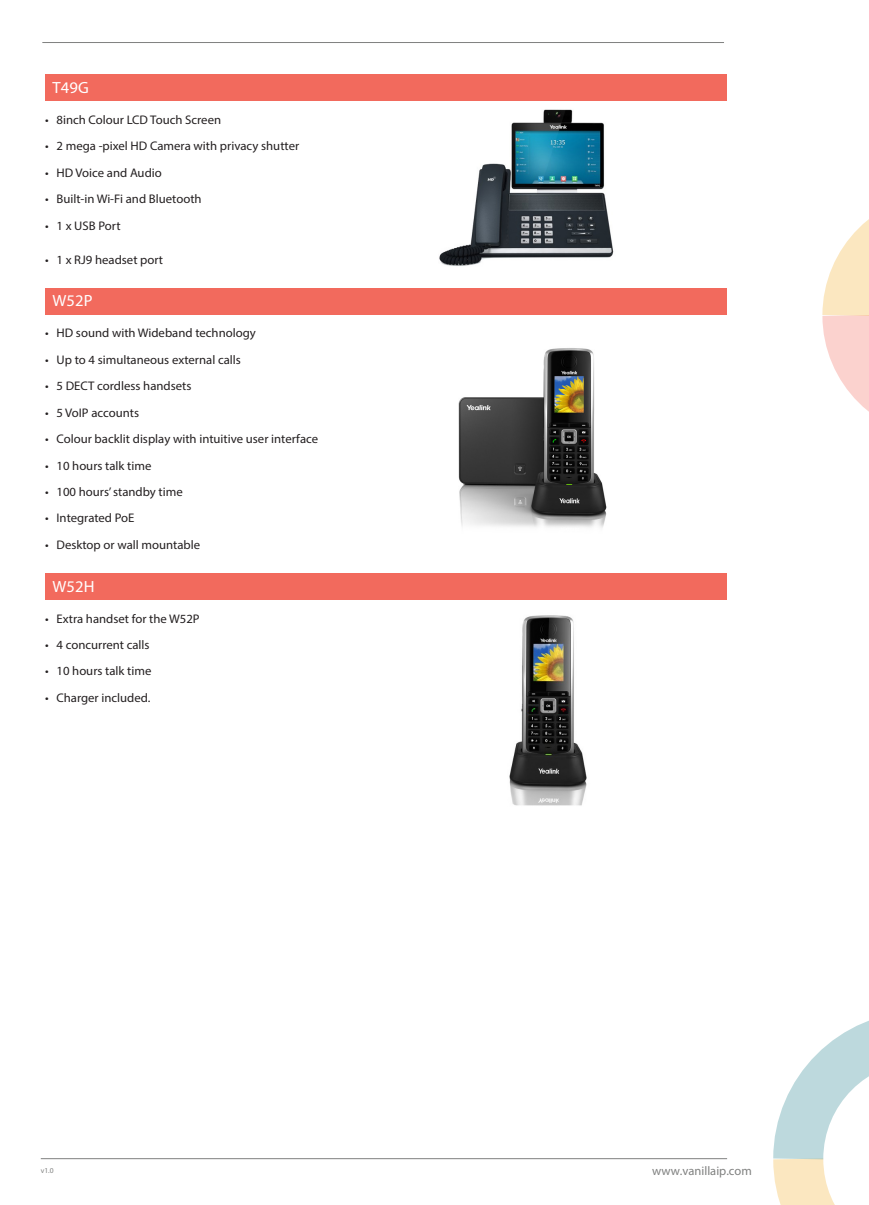
<style>
.page{position:relative;width:869px;height:1205px;background:#fff}
.page>*{position:absolute;margin:0;border:0;box-sizing:border-box;transform-origin:0 0}
.Subheading{font:16.25px "Myriad Pro";letter-spacing:.01em;color:#fff}
.Main_heading{font:12.5px "Myriad Pro";color:#231f20}
.t1{font:12.5px "Myriad Pro";color:#808180}
.t2{font:7.5px "Myriad Pro";color:#808180}
</style>
<div class="page">
<hr style="left:41px;top:1158px;width:685px;height:1px;background:#808180">
<hr style="left:42px;top:42px;width:681px;height:1px;background:#808180">
<svg style="left:822px;top:220px;width:46px;height:191px"></svg>
<svg style="left:773px;top:1021px;width:95px;height:184px"></svg>
<div style="left:45px;top:74px;width:681px;height:27px;background:#f26a5d"></div>
<div style="left:45px;top:288px;width:681px;height:27px;background:#f26a5d"></div>
<div style="left:45px;top:573px;width:681px;height:27px;background:#f26a5d"></div>
<img style="left:439px;top:109px;width:175px;height:157px">
<img style="left:458px;top:348px;width:149px;height:180px">
<img style="left:509px;top:615px;width:78px;height:191px">
<p class="Subheading" style="left:52px;top:77px;width:38px">T49G</p>
<p class="Main_heading" style="left:45px;top:112px;width:177px">• 8inch Colour LCD Touch Screen</p>
<p class="Main_heading" style="left:45px;top:138px;width:255px">• 2 mega -pixel HD Camera with privacy shutter</p>
<p class="Main_heading" style="left:45px;top:165px;width:118px">• HD Voice and Audio</p>
<p class="Main_heading" style="left:45px;top:191px;width:158px">• Built-in Wi-Fi and Bluetooth</p>
<p class="Main_heading" style="left:45px;top:218px;width:77px">• 1 x USB Port</p>
<p class="Main_heading" style="left:45px;top:252px;width:119px">• 1 x RJ9 headset port</p>
<p class="Subheading" style="left:52px;top:291px;width:42px">W52P</p>
<p class="Main_heading" style="left:45px;top:325px;width:212px">• HD sound with Wideband technology</p>
<p class="Main_heading" style="left:45px;top:352px;width:197px">• Up to 4 simultaneous external calls</p>
<p class="Main_heading" style="left:45px;top:378px;width:148px">• 5 DECT cordless handsets</p>
<p class="Main_heading" style="left:45px;top:405px;width:95px">• 5 VoIP accounts</p>
<p class="Main_heading" style="left:45px;top:431px;width:274px">• Colour backlit display with intuitive user interface</p>
<p class="Main_heading" style="left:45px;top:458px;width:108px">• 10 hours talk time</p>
<p class="Main_heading" style="left:45px;top:484px;width:139px">• 100 hours’ standby time</p>
<p class="Main_heading" style="left:45px;top:510px;width:91px">• Integrated PoE</p>
<p class="Main_heading" style="left:45px;top:537px;width:156px">• Desktop or wall mountable</p>
<p class="Subheading" style="left:52px;top:576px;width:44px">W52H</p>
<p class="Main_heading" style="left:45px;top:610px;width:156px">• Extra handset for the W52P</p>
<p class="Main_heading" style="left:45px;top:637px;width:106px">• 4 concurrent calls</p>
<p class="Main_heading" style="left:45px;top:663px;width:108px">• 10 hours talk time</p>
<p class="Main_heading" style="left:45px;top:690px;width:107px">• Charger included.</p>
<p class="t2" style="left:41px;top:1166px;width:14px">v1.0</p>
<p class="t1" style="left:652px;top:1163px;width:101px">www.vanillaip.com</p>
</div>
